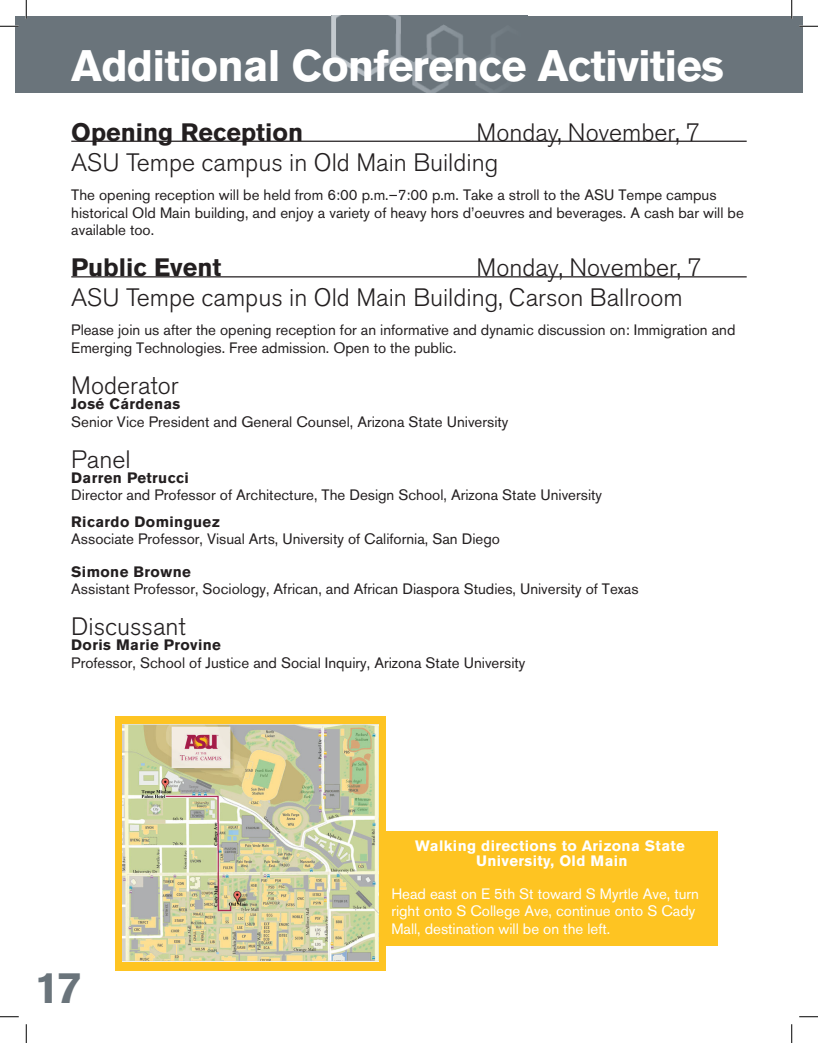
<style>
.page{position:relative;width:818px;height:1043px;background:#fff}
.page>*{position:absolute;margin:0;border:0;box-sizing:border-box;transform-origin:0 0}
.t1{font:700 43.75px "Akzidenz Grotesk Pro";letter-spacing:-.02em;color:#fff}
.t2{font:700 43.75px "Akzidenz Grotesk Pro";color:#6a747b}
.t3{font:300 25px/30px "Akzidenz Grotesk Pro";color:#231f20}
.t4{font:700 25px "Akzidenz Grotesk Pro";color:#231f20}
.t5{font:15px/17.5px "Akzidenz Grotesk Pro";color:#231f20}
.t6{font:15px/17.5px "Akzidenz Grotesk Pro";color:#fff}
.t7{font:700 15px "Akzidenz Grotesk Pro";letter-spacing:.025em;color:#231f20}
.t8{font:700 15px/15px "Akzidenz Grotesk Pro";letter-spacing:.025em;color:#fff;text-align:center}
</style>
<div class="page">
<div style="left:15px;top:16px;width:787px;height:76px;background:#6a747b"></div>
<div style="left:385px;top:831px;width:333px;height:115px;background:#fec422"></div>
<div style="left:115px;top:716px;width:270px;height:254px;background:#fec422"></div>
<img style="left:122px;top:724px;width:256px;height:237px">
<hr style="left:71px;top:141px;width:675px;height:1px;background:#231f20">
<hr style="left:71px;top:276px;width:675px;height:1px;background:#231f20">
<img style="left:331px;top:15px;width:196px;height:78px">
<img style="left:331px;top:16px;width:196px;height:76px">
<svg style="left:0;top:25px;width:19px;height:2px"></svg>
<svg style="left:799px;top:25px;width:19px;height:2px"></svg>
<svg style="left:0;top:1016px;width:19px;height:1px"></svg>
<svg style="left:799px;top:1016px;width:19px;height:1px"></svg>
<svg style="left:25px;top:0;width:2px;height:19px"></svg>
<svg style="left:25px;top:1024px;width:2px;height:18px"></svg>
<svg style="left:791px;top:0;width:1px;height:19px"></svg>
<svg style="left:791px;top:1024px;width:1px;height:18px"></svg>
<h1 class="t1" style="left:71px;top:37px;width:654px">Additional Conference Activities</h1>
<h2 class="t4" style="left:71px;top:116px;width:233px">Opening Reception</h2>
<h2 class="t3" style="left:71px;top:118px;width:630px;text-indent:405px">Monday, November, 7<br>ASU Tempe campus in Old Main Building</h2>
<p class="t5" style="left:71px;top:186px;width:674px">The opening reception will be held from 6:00 p.m.–7:00 p.m. Take a stroll to the ASU Tempe campus historical Old Main building, and enjoy a variety of heavy hors d’oeuvres and beverages. A cash bar will be available too.</p>
<h2 class="t4" style="left:71px;top:251px;width:151px">Public Event</h2>
<h2 class="t3" style="left:71px;top:253px;width:632px;text-indent:405px">Monday, November, 7<br>ASU Tempe campus in Old Main Building, Carson Ballroom</h2>
<p class="t5" style="left:71px;top:321px;width:665px">Please join us after the opening reception for an informative and dynamic discussion on: Immigration and<br>Emerging Technologies. Free admission. Open to the public.</p>
<h2 class="t3" style="left:71px;top:370px;width:109px">Moderator</h2>
<p class="t7" style="left:71px;top:394px;width:111px">José Cárdenas</p>
<p class="t5" style="left:71px;top:412px;width:438px">Senior Vice President and General Counsel, Arizona State University</p>
<h2 class="t3" style="left:71px;top:444px;width:61px">Panel</h2>
<p class="t7" style="left:71px;top:468px;width:119px">Darren Petrucci</p>
<p class="t5" style="left:71px;top:486px;width:532px">Director and Professor of Architecture, The Design School, Arizona State University</p>
<p class="t7" style="left:71px;top:511px;width:150px">Ricardo Dominguez</p>
<p class="t5" style="left:71px;top:530px;width:430px">Associate Professor, Visual Arts, University of California, San Diego</p>
<p class="t7" style="left:71px;top:561px;width:121px">Simone Browne</p>
<p class="t5" style="left:71px;top:580px;width:568px">Assistant Professor, Sociology, African, and African Diaspora Studies, University of Texas</p>
<h2 class="t3" style="left:71px;top:611px;width:116px">Discussant</h2>
<p class="t7" style="left:71px;top:635px;width:151px">Doris Marie Provine</p>
<p class="t5" style="left:71px;top:654px;width:455px">Professor, School of Justice and Social Inquiry, Arizona State University</p>
<h1 class="t2" style="left:35px;top:959px;width:49px">17</h1>
<p class="t8" style="left:415px;top:838px;width:271px">Walking directions to Arizona State<br>University, Old Main</p>
<p class="t6" style="left:391px;top:884px;width:309px">Head east on E 5th St toward S Myrtle Ave, turn right onto S College Ave, continue onto S Cady<br>Mall, destination will be on the left.</p>
</div>
